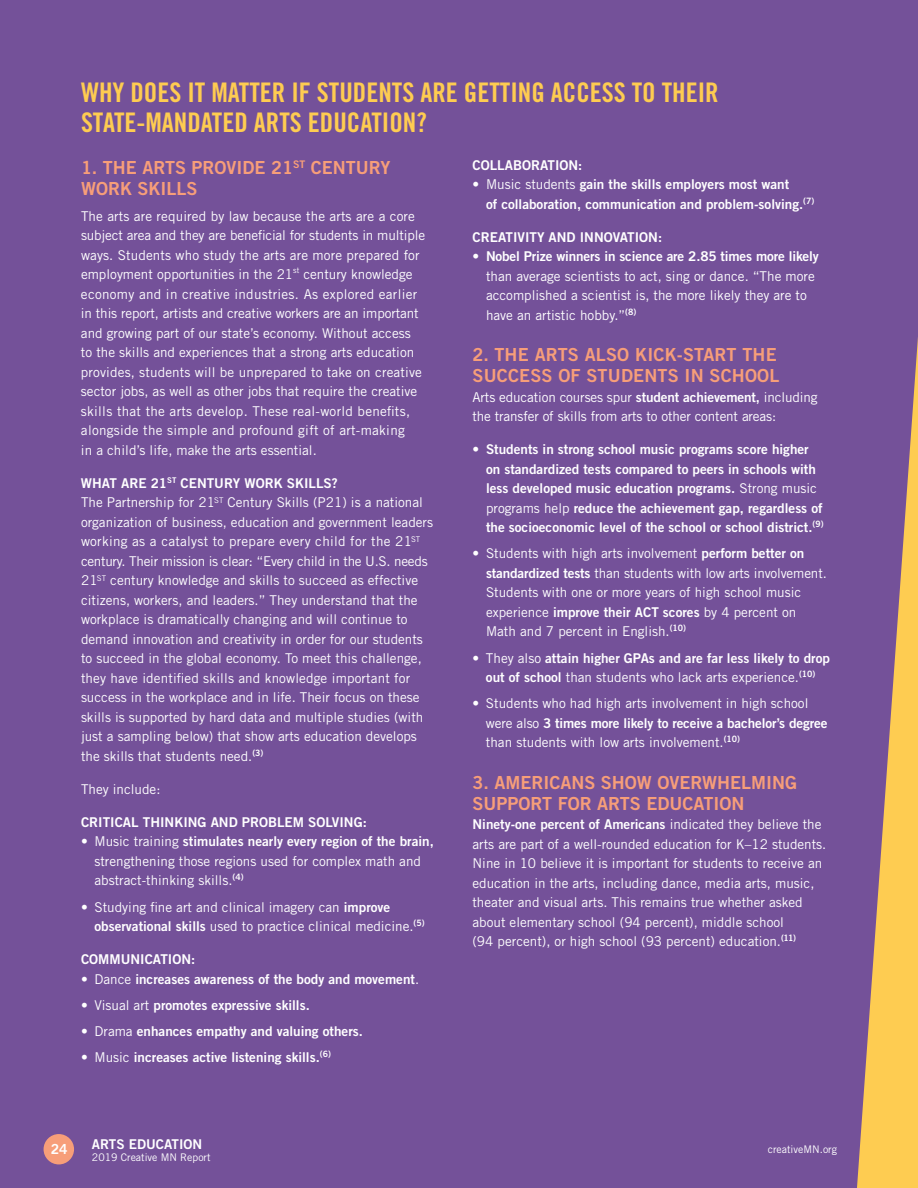
<style>
.page{position:relative;width:918px;height:1188px;background:#745199}
.page>*{position:absolute;margin:0;border:0;box-sizing:border-box;transform-origin:0 0}
.t1{font:27px/30px "Trade Gothic Bold Cond Twenty";color:#fecc51}
.t2{font:18px/21px "Trade Gothic Bold Two";color:#f79e79}
.t3{font:13.95px "Trade Gothic Bold Two";color:#fff}
.t4{font:13.5px/19.5px "Trade Gothic";color:#fff}
.t5{font:13.5px/19.5px "Trade Gothic Bold Two";color:#fff}
.t6{font:10.5px "Trade Gothic";color:#fff}
.s1{font-family:"Trade Gothic"}
.s2{font-family:"Trade Gothic Bold Two"}
</style>
<div class="page">
<div style="left:44px;top:1134px;width:30px;height:30px;background:#f79e79;border-radius:50%"></div>
<svg style="left:857px;top:337px;width:61px;height:851px"></svg>
<h1 class="t1" style="left:81px;top:77px;width:639px">WHY DOES IT MATTER IF STUDENTS ARE GETTING ACCESS TO THEIR<br>STATE-MANDATED ARTS EDUCATION?</h1>
<h2 class="t2" style="left:81px;top:156px;width:311px">1. THE ARTS PROVIDE 21<sup>ST</sup> CENTURY<br>WORK SKILLS</h2>
<p class="t4" style="left:81px;top:206px;width:346px">The arts are required by law because the arts are a core subject area and they are beneficial for students in multiple ways. Students who study the arts are more prepared for employment opportunities in the 21<sup>st</sup> century knowledge economy and in creative industries. As explored earlier in this report, artists and creative workers are an important and growing part of our state’s economy. Without access to the skills and experiences that a strong arts education provides, students will be unprepared to take on creative sector jobs, as well as other jobs that require the creative skills that the arts develop. These real-world benefits, alongside the simple and profound gift of art-making<br>in a child’s life, make the arts essential.</p>
<p class="t5" style="left:81px;top:473px;width:258px">WHAT ARE 21<sup>ST</sup> CENTURY WORK SKILLS?</p>
<p class="t4" style="left:81px;top:493px;width:354px">The Partnership for 21<sup>ST</sup> Century Skills (P21) is a national organization of business, education and government leaders working as a catalyst to prepare every child for the 21<sup>ST </sup>century. Their mission is clear: “Every child in the U.S. needs 21<sup>ST</sup> century knowledge and skills to succeed as effective citizens, workers, and leaders.” They understand that the workplace is dramatically changing and will continue to demand innovation and creativity in order for our students to succeed in the global economy. To meet this challenge, they have identified skills and knowledge important for success in the workplace and in life. Their focus on these skills is supported by hard data and multiple studies (with just a sampling below) that show arts education develops the skills that students need.<sup>(3)</sup></p>
<p class="t4" style="left:81px;top:779px;width:81px">They include:</p>
<p class="t5" style="left:81px;top:812px;width:287px">CRITICAL THINKING AND PROBLEM SOLVING:</p>
<p class="t5" style="left:81px;top:832px;width:354px"><span class="s1">• Music training</span> stimulates nearly every region of the brain,</p>
<p class="t4" style="left:94px;top:851px;width:328px">strengthening those regions used for complex math and abstract-thinking skills.<sup>(4)</sup></p>
<p class="t4" style="left:94px;top:897px;width:332px;text-indent:-14px">• Studying fine art and clinical imagery can <span class="s2">improve observational skills</span> used to practice clinical medicine.<sup>(5)</sup></p>
<p class="t5" style="left:81px;top:949px;width:116px">COMMUNICATION:</p>
<p class="t5" style="left:81px;top:969px;width:340px"><span class="s1">• Dance</span> increases awareness of the body and movement<span class="s1">.</span></p>
<p class="t5" style="left:81px;top:995px;width:230px"><span class="s1">• Visual art</span> promotes expressive skills.</p>
<p class="t5" style="left:81px;top:1021px;width:283px"><span class="s1">• Drama</span> enhances empathy and valuing others.</p>
<p class="t5" style="left:81px;top:1048px;width:251px"><span class="s1">• Music</span> increases active listening skills.<sup>(6)</sup></p>
<p class="t5" style="left:473px;top:155px;width:111px">COLLABORATION:</p>
<p class="t5" style="left:486px;top:175px;width:330px;text-indent:-14px"><span class="s1">• Music students</span> gain the skills employers most want<br>of collaboration, communication and problem-solving.<sup>(7)</sup></p>
<p class="t5" style="left:472px;top:227px;width:191px">CREATIVITY AND INNOVATION:</p>
<p class="t5" style="left:472px;top:247px;width:348px">• Nobel Prize winners in science are 2.85 times more likely</p>
<p class="t4" style="left:486px;top:266px;width:330px">than average scientists to act, sing or dance. “The more accomplished a scientist is, the more likely they are to have an artistic hobby.”<sup>(8)</sup></p>
<h2 class="t2" style="left:472px;top:344px;width:309px">2. THE ARTS ALSO KICK-START THE<br>SUCCESS OF STUDENTS IN SCHOOL</h2>
<p class="t4" style="left:473px;top:387px;width:347px">Arts education courses spur <span class="s2">student achievement,</span> including the transfer of skills from arts to other content areas:</p>
<p class="t5" style="left:486px;top:439px;width:339px;text-indent:-14px">• Students in strong school music programs score higher on standardized tests compared to peers in schools with less developed music education programs. <span class="s1">Strong music programs help</span> reduce the achievement gap, regardless of the socioeconomic level of the school or school district.<sup>(9)</sup></p>
<p class="t4" style="left:486px;top:544px;width:342px;text-indent:-14px">• Students with high arts involvement <span class="s2">perform better on standardized tests</span> than students with low arts involvement.<br>Students with one or more years of high school music experience <span class="s2">improve their ACT scores</span> by 4 percent on Math and 7 percent in English.<sup>(10)</sup></p>
<p class="t5" style="left:472px;top:648px;width:359px"><span class="s1">• They also</span> attain higher GPAs and are far less likely to drop</p>
<p class="t4" style="left:486px;top:667px;width:331px"><span class="s2">out of school</span> than students who lack arts experience.<sup>(10)</sup></p>
<p class="t4" style="left:472px;top:694px;width:337px">• Students who had high arts involvement in high school</p>
<p class="t5" style="left:486px;top:713px;width:343px"><span class="s1">were also</span> 3 times more likely to receive a bachelor’s degree</p>
<p class="t4" style="left:486px;top:733px;width:256px">than students with low arts involvement.<sup>(10)</sup></p>
<h2 class="t2" style="left:472px;top:771px;width:326px">3. AMERICANS SHOW OVERWHELMING<br>SUPPORT FOR ARTS EDUCATION</h2>
<p class="t5" style="left:472px;top:814px;width:351px">Ninety-one percent of Americans <span class="s1">indicated they believe the</span></p>
<p class="t4" style="left:472px;top:834px;width:355px">arts are part of a well-rounded education for K–12 students.<br>Nine in 10 believe it is important for students to receive an education in the arts, including dance, media arts, music, theater and visual arts. This remains true whether asked about elementary school (94 percent), middle school<br>(94 percent), or high school (93 percent) education.<sup>(11)</sup></p>
<p class="t3" style="left:51px;top:1141px;width:18px">24</p>
<p class="t5" style="left:92px;top:1134px;width:112px">ARTS EDUCATION</p>
<p class="t6" style="left:92px;top:1151px;width:120px">2019 Creative MN Report</p>
<p class="t6" style="left:768px;top:1143px;width:71px">creativeMN.org</p>
</div>
